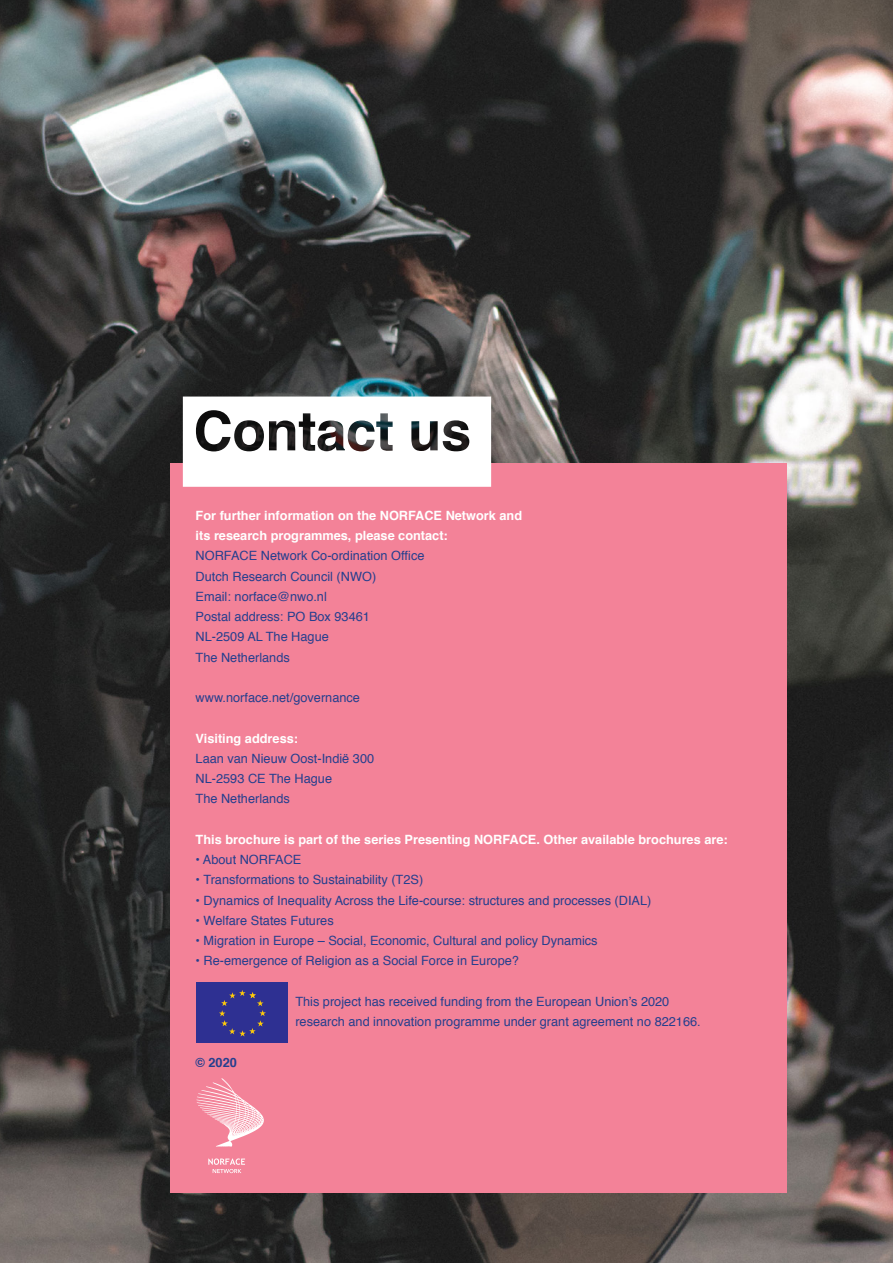
<style>
.page{position:relative;width:893px;height:1263px;background:#fff}
.page>*{position:absolute;margin:0;border:0;box-sizing:border-box;transform-origin:0 0}
.tekst_zwart{font:12.75px/20.2px "Helvetica";color:#253f8e}
.tekst_zwart-2{font:700 12.75px/20.2px "Helvetica";color:#fff}
.tekst_zwart-3{font:700 12.75px "Helvetica";color:#253f8e}
</style>
<div class="page">
<img style="left:0;top:0;width:893px;height:1263px">
<div style="left:170px;top:463px;width:617px;height:730px;background:#f38298"></div>
<svg style="left:183px;top:396px;width:308px;height:91px"></svg>
<svg style="left:196px;top:1078px;width:68px;height:68px"></svg>
<svg style="left:208px;top:1158px;width:37px;height:15px"></svg>
<div style="left:196px;top:982px;width:92px;height:61px;background:#2e3092"></div>
<svg style="left:219px;top:990px;width:47px;height:46px"></svg>
<p class="tekst_zwart-2" style="left:196px;top:505px;width:328px">For further information on the NORFACE Network and its research programmes, please contact:</p>
<p class="tekst_zwart" style="left:196px;top:546px;width:230px">NORFACE Network Co-ordination Office</p>
<p class="tekst_zwart" style="left:196px;top:566px;width:182px">Dutch Research Council (NWO)</p>
<p class="tekst_zwart" style="left:196px;top:587px;width:133px">Email: norface@nwo.nl</p>
<p class="tekst_zwart" style="left:196px;top:607px;width:176px">Postal address: PO Box 93461</p>
<p class="tekst_zwart" style="left:196px;top:627px;width:135px">NL-2509 AL The Hague</p>
<p class="tekst_zwart" style="left:196px;top:647px;width:96px">The Netherlands</p>
<p class="tekst_zwart" style="left:196px;top:688px;width:166px">www.norface.net/governance</p>
<p class="tekst_zwart-2" style="left:196px;top:728px;width:104px">Visiting address:</p>
<p class="tekst_zwart" style="left:196px;top:749px;width:180px">Laan van Nieuw Oost-Indië 300</p>
<p class="tekst_zwart" style="left:196px;top:769px;width:138px">NL-2593 CE The Hague</p>
<p class="tekst_zwart" style="left:196px;top:789px;width:96px">The Netherlands</p>
<p class="tekst_zwart-2" style="left:196px;top:829px;width:534px">This brochure is part of the series Presenting NORFACE. Other available brochures are:</p>
<p class="tekst_zwart" style="left:196px;top:850px;width:107px">• About NORFACE</p>
<p class="tekst_zwart" style="left:196px;top:870px;width:229px">• Transformations to Sustainability (T2S)</p>
<p class="tekst_zwart" style="left:196px;top:890px;width:457px">• Dynamics of Inequality Across the Life-course: structures and processes (DIAL)</p>
<p class="tekst_zwart" style="left:196px;top:911px;width:140px">• Welfare States Futures</p>
<p class="tekst_zwart" style="left:196px;top:931px;width:403px">• Migration in Europe – Social, Economic, Cultural and policy Dynamics</p>
<p class="tekst_zwart" style="left:196px;top:951px;width:325px">• Re-emergence of Religion as a Social Force in Europe?</p>
<p class="tekst_zwart" style="left:295px;top:992px;width:407px">This project has received funding from the European Union’s 2020 research and innovation programme under grant agreement no 822166.</p>
<p class="tekst_zwart-3" style="left:196px;top:1052px;width:43px">© 2020</p>
</div>
